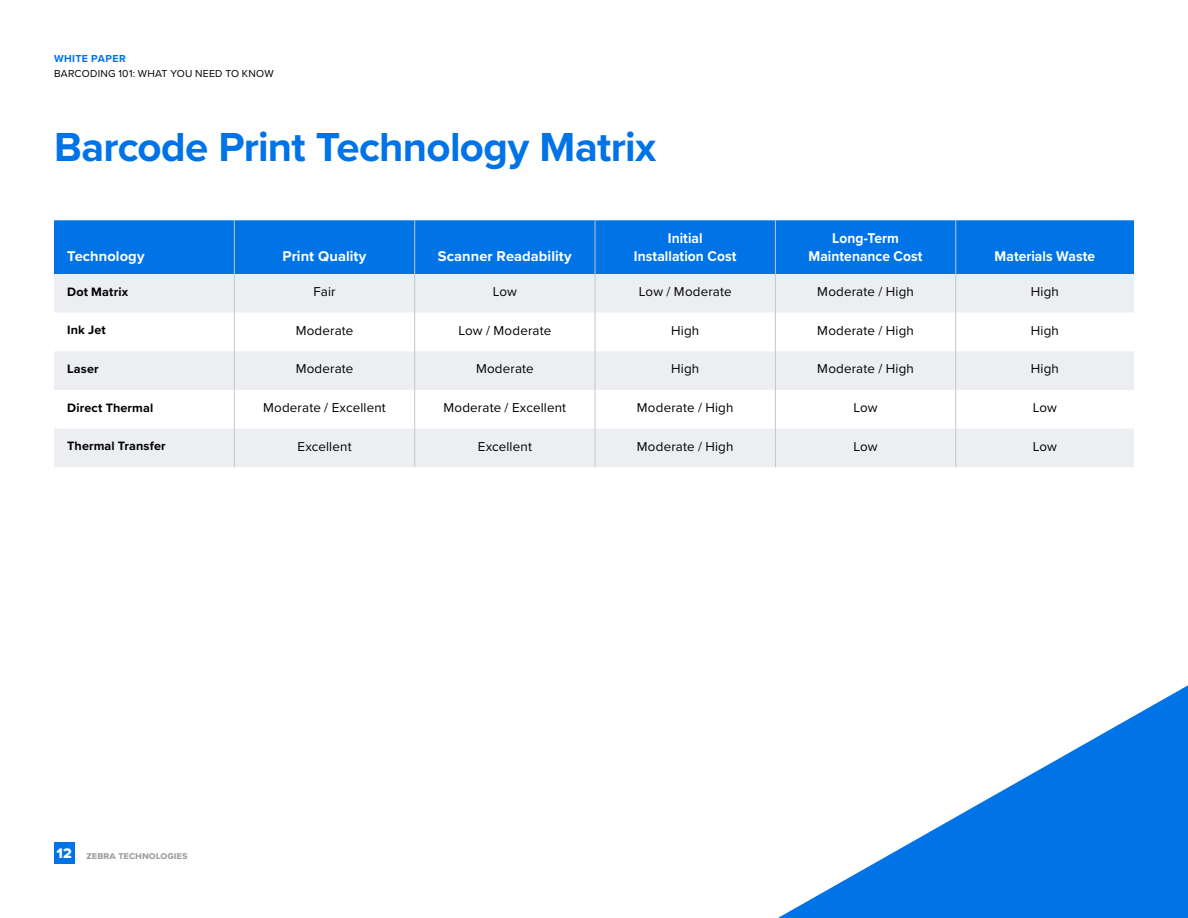
<style>
.page{position:relative;width:1188px;height:918px;background:#fff}
.page>*{position:absolute;margin:0;border:0;box-sizing:border-box;transform-origin:0 0}
.t1{font:700 42px "Proxima Nova";letter-spacing:-.015em;color:#0073e6}
.t2{font:700 14.7px/17.5px "Proxima Nova";letter-spacing:.005em;color:#fff;text-align:center;scale:.94 1}
.t3{font:700 14.7px "Proxima Nova";letter-spacing:.005em;color:#fff}
.t4{font:14.4px "Proxima Nova Extrabld";color:#fff}
.t5{font:13.35px "Proxima Nova";letter-spacing:.01em;color:#000}
.t6{font:700 12.6px "Proxima Nova";letter-spacing:.01em;color:#000}
.t7{font:10.5px "Proxima Nova";letter-spacing:.025em;color:#000}
.t8{font:700 10.5px "Proxima Nova";color:#9e9b98}
.t9{font:700 10.5px "Proxima Nova";letter-spacing:.04em;color:#0073e6}
</style>
<div class="page">
<div style="left:54px;top:842px;width:20px;height:22px;background:#0073e6"></div>
<svg style="left:778px;top:685px;width:410px;height:233px"></svg>
<div style="left:54px;top:220px;width:1080px;height:54px;background:#0073e6"></div>
<div style="left:54px;top:274px;width:1080px;height:39px;background:#eceef2"></div>
<svg style="left:54px;top:351px;width:1080px;height:116px;fill:#eceef2"></svg>
<hr style="left:234px;top:220px;width:1px;height:54px;background:#c3c6cc">
<hr style="left:414px;top:220px;width:1px;height:54px;background:#c3c6cc">
<hr style="left:595px;top:220px;width:1px;height:54px;background:#c3c6cc">
<hr style="left:775px;top:220px;width:1px;height:54px;background:#c3c6cc">
<hr style="left:956px;top:220px;width:1px;height:54px;background:#c3c6cc">
<hr style="left:234px;top:274px;width:1px;height:39px;background:#c3c6cc">
<hr style="left:414px;top:274px;width:1px;height:39px;background:#c3c6cc">
<hr style="left:595px;top:274px;width:1px;height:39px;background:#c3c6cc">
<hr style="left:775px;top:274px;width:1px;height:39px;background:#c3c6cc">
<hr style="left:956px;top:274px;width:1px;height:39px;background:#c3c6cc">
<hr style="left:234px;top:313px;width:1px;height:38px;background:#c3c6cc">
<hr style="left:414px;top:313px;width:1px;height:38px;background:#c3c6cc">
<hr style="left:595px;top:313px;width:1px;height:38px;background:#c3c6cc">
<hr style="left:775px;top:313px;width:1px;height:38px;background:#c3c6cc">
<hr style="left:956px;top:313px;width:1px;height:38px;background:#c3c6cc">
<hr style="left:234px;top:351px;width:1px;height:39px;background:#c3c6cc">
<hr style="left:414px;top:351px;width:1px;height:39px;background:#c3c6cc">
<hr style="left:595px;top:351px;width:1px;height:39px;background:#c3c6cc">
<hr style="left:775px;top:351px;width:1px;height:39px;background:#c3c6cc">
<hr style="left:956px;top:351px;width:1px;height:39px;background:#c3c6cc">
<hr style="left:234px;top:390px;width:1px;height:39px;background:#c3c6cc">
<hr style="left:414px;top:390px;width:1px;height:39px;background:#c3c6cc">
<hr style="left:595px;top:390px;width:1px;height:39px;background:#c3c6cc">
<hr style="left:775px;top:390px;width:1px;height:39px;background:#c3c6cc">
<hr style="left:956px;top:390px;width:1px;height:39px;background:#c3c6cc">
<hr style="left:234px;top:429px;width:1px;height:38px;background:#c3c6cc">
<hr style="left:414px;top:429px;width:1px;height:38px;background:#c3c6cc">
<hr style="left:595px;top:429px;width:1px;height:38px;background:#c3c6cc">
<hr style="left:775px;top:429px;width:1px;height:38px;background:#c3c6cc">
<hr style="left:956px;top:429px;width:1px;height:38px;background:#c3c6cc">
<p class="t9" style="left:54px;top:51px;width:73px">WHITE PAPER</p>
<p class="t7" style="left:54px;top:65px;width:221px">BARCODING 101: WHAT YOU NEED TO KNOW</p>
<h1 class="t1" style="left:54px;top:115px;width:604px">Barcode Print Technology Matrix</h1>
<p class="t3" style="left:67px;top:245px;width:79px">Technology</p>
<p class="t3" style="left:283px;top:245px;width:85px">Print Quality</p>
<p class="t3" style="left:438px;top:245px;width:135px">Scanner Readability</p>
<p class="t2" style="left:634px;top:229px;width:111px">Initial<br>Installation Cost</p>
<p class="t2" style="left:809px;top:229px;width:123px">Long-Term<br>Maintenance Cost</p>
<p class="t2" style="left:994px;top:247px;width:109px">Materials Waste</p>
<p class="t6" style="left:67px;top:282px;width:62px">Dot Matrix</p>
<p class="t5" style="left:313px;top:282px;width:24px">Fair</p>
<p class="t5" style="left:493px;top:282px;width:26px">Low</p>
<p class="t5" style="left:639px;top:282px;width:94px">Low / Moderate</p>
<p class="t5" style="left:817px;top:282px;width:98px">Moderate / High</p>
<p class="t5" style="left:1031px;top:282px;width:30px">High</p>
<p class="t6" style="left:67px;top:321px;width:40px">Ink Jet</p>
<p class="t5" style="left:296px;top:320px;width:59px">Moderate</p>
<p class="t5" style="left:458px;top:320px;width:94px">Low / Moderate</p>
<p class="t5" style="left:671px;top:320px;width:30px">High</p>
<p class="t5" style="left:817px;top:320px;width:98px">Moderate / High</p>
<p class="t5" style="left:1031px;top:320px;width:30px">High</p>
<p class="t6" style="left:67px;top:359px;width:33px">Laser</p>
<p class="t5" style="left:296px;top:359px;width:59px">Moderate</p>
<p class="t5" style="left:476px;top:359px;width:59px">Moderate</p>
<p class="t5" style="left:671px;top:359px;width:30px">High</p>
<p class="t5" style="left:817px;top:359px;width:98px">Moderate / High</p>
<p class="t5" style="left:1031px;top:359px;width:30px">High</p>
<p class="t6" style="left:67px;top:398px;width:88px">Direct Thermal</p>
<p class="t5" style="left:263px;top:398px;width:124px">Moderate / Excellent</p>
<p class="t5" style="left:444px;top:398px;width:124px">Moderate / Excellent</p>
<p class="t5" style="left:637px;top:398px;width:98px">Moderate / High</p>
<p class="t5" style="left:853px;top:398px;width:26px">Low</p>
<p class="t5" style="left:1033px;top:398px;width:26px">Low</p>
<p class="t6" style="left:67px;top:437px;width:100px">Thermal Transfer</p>
<p class="t5" style="left:297px;top:436px;width:56px">Excellent</p>
<p class="t5" style="left:478px;top:436px;width:56px">Excellent</p>
<p class="t5" style="left:637px;top:436px;width:98px">Moderate / High</p>
<p class="t5" style="left:853px;top:436px;width:26px">Low</p>
<p class="t5" style="left:1033px;top:436px;width:26px">Low</p>
<p class="t4" style="left:57px;top:842px;width:17px">12</p>
<p class="t8" style="left:86px;top:847px;width:103px">zebra technologies</p>
</div>
